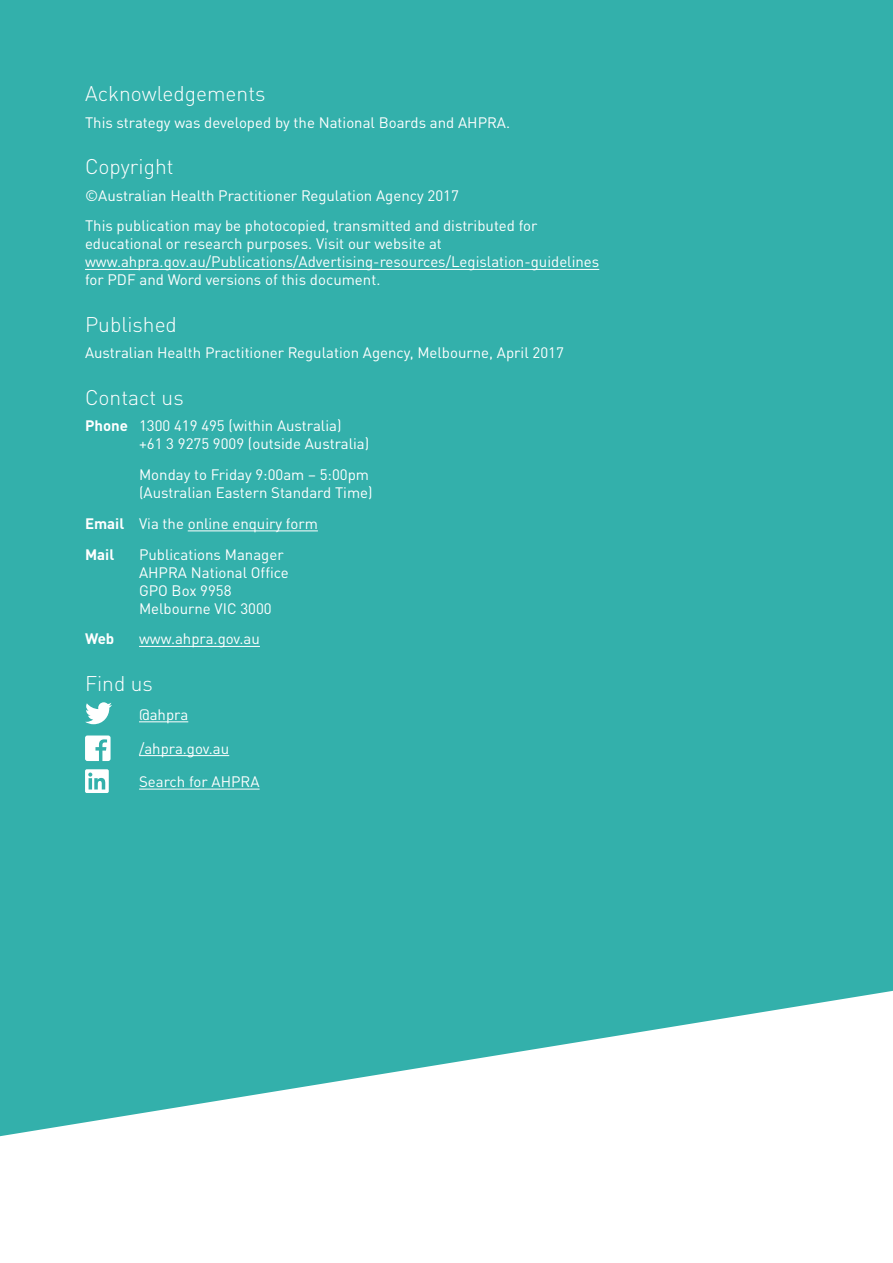
<style>
.page{position:relative;width:893px;height:1263px;background:#fff}
.page>*{position:absolute;margin:0;border:0;box-sizing:border-box;transform-origin:0 0}
.Pull_out{font:300 21px "DINOT";color:#fff}
.t1{font:15px/18px "DINOT";color:#fff}
.t2{font:700 15px "DINOT";color:#fff}
.s1{font-weight:700}
</style>
<div class="page">
<div style="left:0;top:0;width:893px;height:1137px;background:#33b0ab"></div>
<hr style="left:85px;top:269px;width:514px;height:1px;background:#fff">
<hr style="left:188px;top:530px;width:130px;height:1px;background:#fff">
<hr style="left:139px;top:646px;width:121px;height:1px;background:#fff">
<hr style="left:139px;top:721px;width:49px;height:1px;background:#fff">
<hr style="left:139px;top:755px;width:90px;height:1px;background:#fff">
<hr style="left:139px;top:789px;width:121px;height:1px;background:#fff">
<svg style="left:85px;top:702px;width:27px;height:22px"></svg>
<svg style="left:85px;top:735px;width:26px;height:26px"></svg>
<svg style="left:85px;top:769px;width:24px;height:24px"></svg>
<p class="Pull_out" style="left:85px;top:81px;width:182px">Acknowledgements</p>
<p class="t1" style="left:85px;top:113px;width:427px">This strategy was developed by the National Boards and AHPRA.</p>
<p class="Pull_out" style="left:85px;top:154px;width:90px">Copyright</p>
<p class="t1" style="left:85px;top:186px;width:375px">©Australian Health Practitioner Regulation Agency 2017</p>
<p class="t1" style="left:85px;top:217px;width:516px">This publication may be photocopied, transmitted and distributed for educational or research purposes. Visit our website at www.ahpra.gov.au/Publications/Advertising-resources/Legislation-guidelines for PDF and Word versions of this document.</p>
<p class="Pull_out" style="left:85px;top:311px;width:93px">Published</p>
<p class="t1" style="left:85px;top:344px;width:480px">Australian Health Practitioner Regulation Agency, Melbourne, April 2017</p>
<p class="Pull_out" style="left:85px;top:384px;width:100px">Contact us</p>
<p class="t1" style="left:139px;top:417px;width:232px;text-indent:-54px"><span class="s1">Phone</span> 1300 419 495 (within Australia)<br>+61 3 9275 9009 (outside Australia)</p>
<p class="t1" style="left:139px;top:465px;width:235px">Monday to Friday 9:00am – 5:00pm (Australian Eastern Standard Time)</p>
<p class="t1" style="left:85px;top:514px;width:234px"><span class="s1">Email</span> Via the online enquiry form</p>
<p class="t2" style="left:85px;top:544px;width:31px">Mail</p>
<p class="t1" style="left:139px;top:545px;width:151px">Publications Manager<br>AHPRA National Office<br>GPO Box 9958<br>Melbourne VIC 3000</p>
<p class="t2" style="left:85px;top:629px;width:31px">Web</p>
<p class="t1" style="left:139px;top:630px;width:122px">www.ahpra.gov.au</p>
<p class="Pull_out" style="left:85px;top:670px;width:69px">Find us</p>
<p class="t1" style="left:139px;top:705px;width:51px">@ahpra</p>
<p class="t1" style="left:139px;top:739px;width:92px">/ahpra.gov.au</p>
<p class="t1" style="left:139px;top:772px;width:122px">Search for AHPRA</p>
</div>
